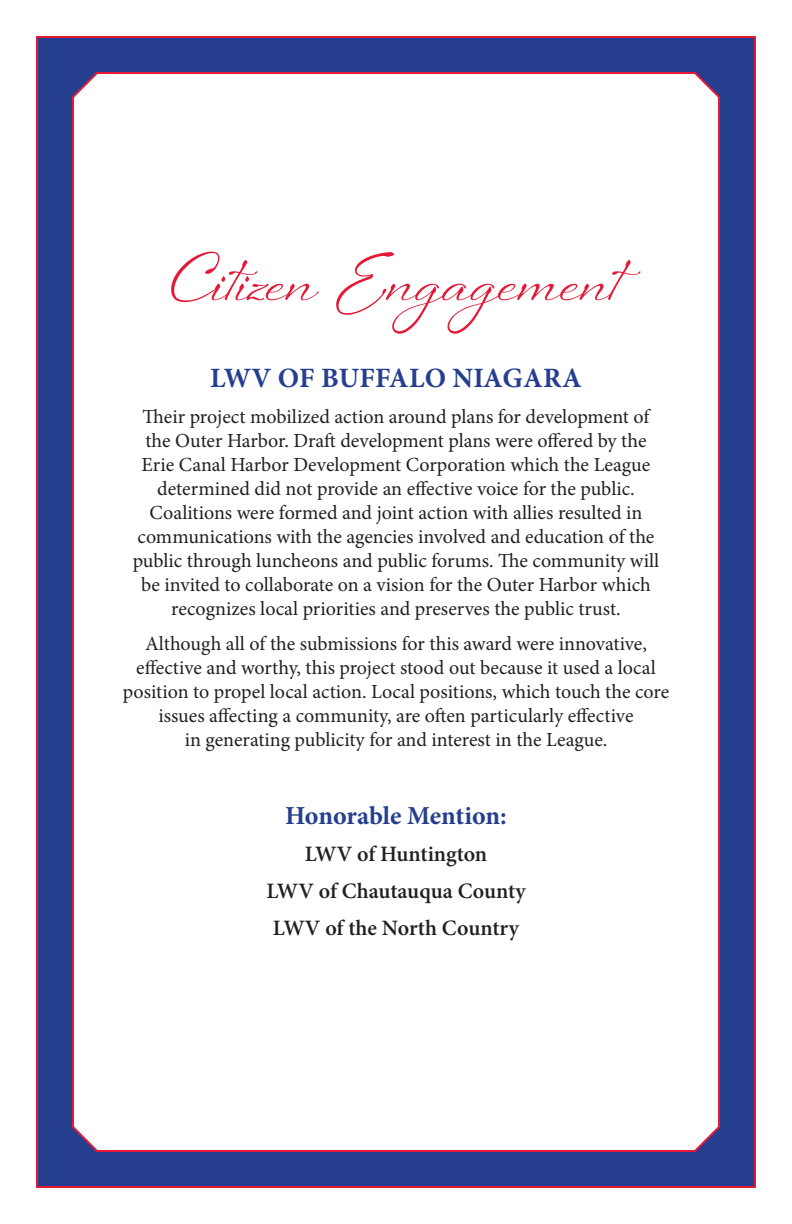
<style>
.page{position:relative;width:792px;height:1224px;background:#fff}
.page>*{position:absolute;margin:0;border:0;box-sizing:border-box;transform-origin:0 0}
.award_name{font:64px "Sheila";color:#e51836}
.award_winner{font:700 28px "Minion Pro";letter-spacing:.01em;color:#253f8e}
.honorable_mention{font:700 26px "Minion Pro";letter-spacing:-.005em;color:#253f8e}
.honorable_mentioin_n{font:600 22px "Minion Pro";color:#231f20}
.text{font:20px/24px "Minion Pro";color:#231f20;text-align:center}
</style>
<div class="page">
<div style="left:36px;top:36px;width:720px;height:1152px;background:#253f8e;border:2px solid #e51836"></div>
<div style="left:72px;top:72px;width:648px;height:1080px;background:#fff"></div>
<p class="award_name" style="left:171px;top:240px;width:451px">Citizen Engagement</p>
<p class="award_winner" style="left:210px;top:358px;width:373px">LWV OF BUFFALO NIAGARA</p>
<p class="text" style="left:133px;top:404px;width:528px">Their project mobilized action around plans for development of the Outer Harbor. Draft development plans were offered by the Erie Canal Harbor Development Corporation which the League determined did not provide an effective voice for the public.<br>Coalitions were formed and joint action with allies resulted in communications with the agencies involved and education of the public through luncheons and public forums. The community will be invited to collaborate on a vision for the Outer Harbor which recognizes local priorities and preserves the public trust.</p>
<p class="text" style="left:123px;top:632px;width:548px">Although all of the submissions for this award were innovative, effective and worthy, this project stood out because it used a local position to propel local action. Local positions, which touch the core issues affecting a community, are often particularly effective<br>in generating publicity for and interest in the League.</p>
<p class="honorable_mention" style="left:285px;top:798px;width:223px">Honorable Mention:</p>
<p class="honorable_mentioin_n" style="left:305px;top:841px;width:184px">LWV of Huntington</p>
<p class="honorable_mentioin_n" style="left:266px;top:878px;width:261px">LWV of Chautauqua County</p>
<p class="honorable_mentioin_n" style="left:273px;top:915px;width:248px">LWV of the North Country</p>
</div>
